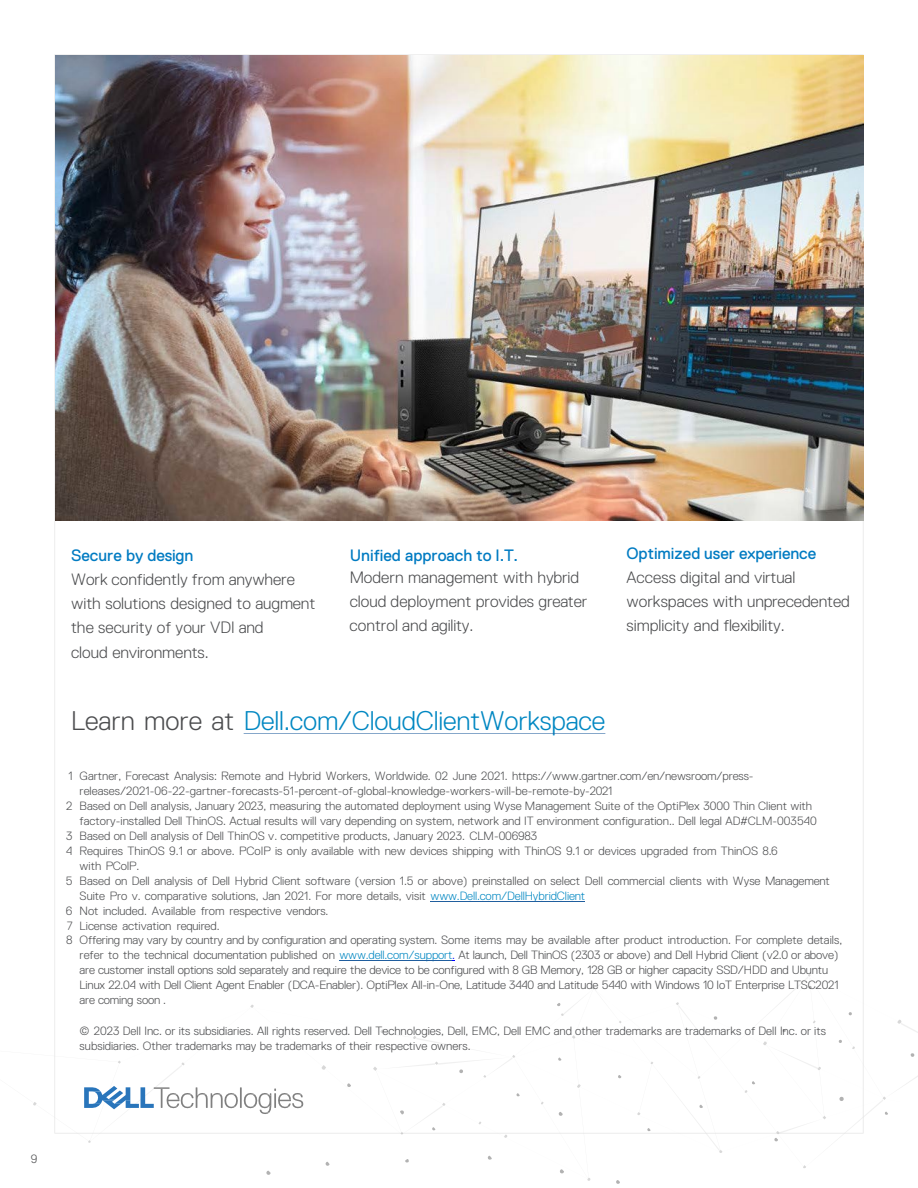
<style>
.page{position:relative;width:918px;height:1188px;background:#fff}
.page>*{position:absolute;margin:0;border:0;box-sizing:border-box;transform-origin:0 0}
.t1{font:300 27px "Dell Replica";letter-spacing:-.005em;color:#0087c2}
.t2{font:300 16.5px/24px "Dell Replica";color:#4c4d4f}
.t3{font:16.5px "Dell Replica";color:#007bc2}
.t4{font:300 12px/15px "Dell Replica";color:#4c4d4f}
.s1{font-weight:400;color:#007bc2}
.s2{color:#4c4d4f}
.s3{color:#0087c2}
.s4{color:#00f}
</style>
<div class="page">
<svg style="left:244px;top:733px;width:361px;height:1px"></svg>
<hr style="left:431px;top:902px;width:154px;height:1px;background:#205e9e">
<hr style="left:339px;top:960px;width:113px;height:1px;background:#205e9e">
<svg style="left:33px;top:974px;width:885px;height:210px"></svg>
<img style="left:55px;top:55px;width:809px;height:465px">
<p class="t3" style="left:71px;top:546px;width:124px">Secure by design</p>
<p class="t2" style="left:71px;top:567px;width:246px">Work confidently from anywhere with solutions designed to augment the security of your VDI and</p>
<p class="t2" style="left:71px;top:640px;width:139px">cloud environments.</p>
<p class="t3" style="left:350px;top:546px;width:170px">Unified approach to I.T.</p>
<p class="t2" style="left:350px;top:566px;width:239px">Modern management with hybrid cloud deployment provides greater control and agility.</p>
<p class="t2" style="left:626px;top:542px;width:225px"><span class="s1">Optimized user experience<br></span>Access digital and virtual workspaces with unprecedented simplicity and flexibility.</p>
<p class="t1" style="left:71px;top:705px;width:536px"><span class="s2">Learn more at</span> Dell.com/CloudClientWorkspace</p>
<p class="t4" style="left:80px;top:769px;width:675px;text-indent:-11px">1 Gartner, Forecast Analysis: Remote and Hybrid Workers, Worldwide. 02 June 2021. https://www.gartner.com/en/newsroom/press&shy;releases/2021-06-22-gartner-forecasts-51-percent-of-global-knowledge-workers-will-be-remote-by-2021</p>
<p class="t4" style="left:80px;top:799px;width:739px;text-indent:-13px">2 Based on Dell analysis, January 2023, measuring the automated deployment using Wyse Management Suite of the OptiPlex 3000 Thin Client with factory-installed Dell ThinOS. Actual results will vary depending on system, network and IT environment configuration.. Dell legal AD#CLM-003540</p>
<p class="t4" style="left:66px;top:829px;width:472px">3 Based on Dell analysis of Dell ThinOS v. competitive products, January 2023. CLM-006983</p>
<p class="t4" style="left:80px;top:843px;width:700px;text-indent:-13px">4 Requires ThinOS 9.1 or above. PCoIP is only available with new devices shipping with ThinOS 9.1 or devices upgraded from ThinOS 8.6 with PCoIP.</p>
<p class="t4" style="left:80px;top:873px;width:752px;text-indent:-14px">5 Based on Dell analysis of Dell Hybrid Client software (version 1.5 or above) preinstalled on select Dell commercial clients with Wyse Management<br>Suite Pro v. comparative solutions, Jan 2021. For more details, visit <span class="s3">www.Dell.com/DellHybridClient</span></p>
<p class="t4" style="left:66px;top:904px;width:264px">6 Not included. Available from respective vendors.</p>
<p class="t4" style="left:67px;top:918px;width:154px">7 License activation required.</p>
<p class="t4" style="left:80px;top:932px;width:764px;text-indent:-13px">8 Offering may vary by country and by configuration and operating system. Some items may be available after product introduction. For complete details, refer to the technical documentation published on <span class="s3">www.dell.com/support</span><span class="s4">.</span> At launch, Dell ThinOS (2303 or above) and Dell Hybrid Client (v2.0 or above) are customer install options sold separately and require the device to be configured with 8 GB Memory, 128 GB or higher capacity SSD/HDD and Ubuntu Linux 22.04 with Dell Client Agent Enabler (DCA-Enabler). OptiPlex All-in-One, Latitude 3440 and Latitude 5440 with Windows 10 IoT Enterprise LTSC2021 are coming soon .</p>
<p class="t4" style="left:80px;top:1024px;width:748px">© 2023 Dell Inc. or its subsidiaries. All rights reserved. Dell Technologies, Dell, EMC, Dell EMC and other trademarks are trademarks of Dell Inc. or its subsidiaries. Other trademarks may be trademarks of their respective owners.</p>
<p class="t4" style="left:31px;top:1151px;width:8px">9</p>
</div>
